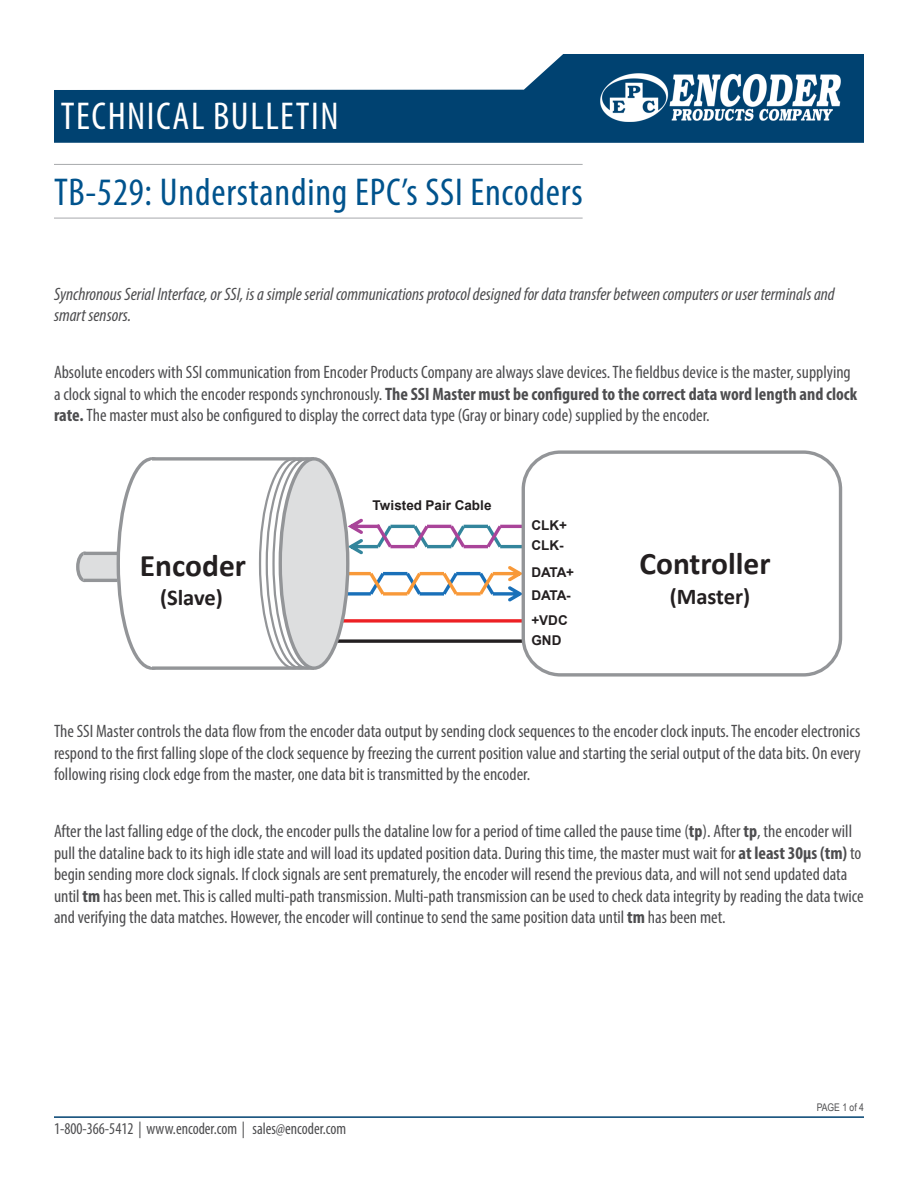
<style>
.page{position:relative;width:918px;height:1188px;background:#fff}
.page>*{position:absolute;margin:0;border:0;box-sizing:border-box;transform-origin:0 0}
.t1{font:condensed 39px "Myriad Pro";letter-spacing:.02em;color:#00538d}
.t2{font:condensed 39px "Myriad Pro";letter-spacing:.04em;color:#fff}
.t3{font:700 31.5px "Calibri";color:#231f20}
.t4{font:700 22.5px "Calibri";letter-spacing:-.005em;color:#231f20}
.t5{font:condensed 18px/21.6px "Myriad Pro";color:#4d4d4f}
.t6{font:italic condensed 18px/21.6px "Myriad Pro";color:#4d4d4f}
.t7{font:condensed 16.5px "Myriad Pro";color:#4d4d4f;scale:.95 1}
.t8{font:700 13.5px/20.2px "Arial";color:#231f20}
.t9{font:700 13.5px/22.6px "Arial";letter-spacing:-.07em;color:#231f20}
.t10{font:10.5px "Arial Narrow";color:#4d4d4f}
.s1{font-weight:700}
</style>
<div class="page">
<hr style="left:54px;top:1116px;width:810px;height:2px;background:#004271">
<svg style="left:54px;top:54px;width:810px;height:89px;fill:#004271"></svg>
<img style="left:598px;top:74px;width:243px;height:48px">
<hr style="left:54px;top:164px;width:529px;height:1px;background:#a7a9ac">
<hr style="left:54px;top:218px;width:529px;height:1px;background:#a7a9ac">
<svg style="left:342px;top:619px;width:180px;height:4px"></svg>
<svg style="left:336px;top:639px;width:186px;height:4px"></svg>
<svg style="left:274px;top:459px;width:67px;height:209px"></svg>
<svg style="left:78px;top:553px;width:13px;height:27px"></svg>
<div style="left:76px;top:552px;width:17px;height:30px;border:3px solid #939598;border-radius:50%"></div>
<div style="left:85px;top:553px;width:33px;height:27px;background:#dddedf"></div>
<div style="left:83px;top:552px;width:36px;height:30px;border:2px solid #dddedf"></div>
<div style="left:117px;top:457px;width:70px;height:213px;border:3px solid #939598;border-radius:50%"></div>
<div style="left:125px;top:459px;width:68px;height:209px;background:#fff;border-radius:50%"></div>
<div style="left:124px;top:458px;width:70px;height:211px;border:2px solid #fff;border-radius:50%"></div>
<svg style="left:152px;top:457px;width:159px;height:4px"></svg>
<svg style="left:152px;top:666px;width:159px;height:4px"></svg>
<hr style="left:83px;top:552px;width:34px;height:3px;background:#939598">
<hr style="left:83px;top:579px;width:34px;height:3px;background:#939598">
<svg style="left:347px;top:592px;width:19px;height:4px"></svg>
<hr style="left:383px;top:572px;width:24px;height:3px;background:#1970b9">
<svg style="left:424px;top:592px;width:15px;height:4px"></svg>
<hr style="left:456px;top:572px;width:25px;height:3px;background:#1970b9">
<hr style="left:334px;top:572px;width:37px;height:3px;background:#f89939">
<svg style="left:366px;top:571px;width:22px;height:25px"></svg>
<svg style="left:383px;top:592px;width:20px;height:4px"></svg>
<svg style="left:439px;top:571px;width:22px;height:25px"></svg>
<svg style="left:403px;top:571px;width:21px;height:25px"></svg>
<hr style="left:420px;top:572px;width:24px;height:3px;background:#f89939">
<svg style="left:456px;top:592px;width:20px;height:4px"></svg>
<svg style="left:476px;top:566px;width:46px;height:36px"></svg>
<hr style="left:500px;top:545px;width:37px;height:3px;background:#33859c">
<hr style="left:464px;top:525px;width:24px;height:3px;background:#33859c">
<hr style="left:427px;top:545px;width:24px;height:3px;background:#33859c">
<hr style="left:390px;top:525px;width:25px;height:3px;background:#33859c">
<hr style="left:500px;top:525px;width:37px;height:3px;background:#a94499">
<svg style="left:483px;top:524px;width:22px;height:25px"></svg>
<hr style="left:464px;top:545px;width:24px;height:3px;background:#a94499">
<svg style="left:410px;top:524px;width:22px;height:25px"></svg>
<svg style="left:447px;top:524px;width:21px;height:25px"></svg>
<hr style="left:427px;top:525px;width:24px;height:3px;background:#a94499">
<hr style="left:390px;top:545px;width:25px;height:3px;background:#a94499">
<div style="left:280px;top:459px;width:68px;height:209px;background:#dddedf;border-radius:50%"></div>
<div style="left:279px;top:457px;width:70px;height:213px;border:3px solid #939598;border-radius:50%"></div>
<div style="left:522px;top:450px;width:320px;height:227px;background:#fff;border:3px solid #939598;border-radius:37px"></div>
<svg style="left:348px;top:519px;width:47px;height:35px"></svg>
<h1 class="t2" style="left:61px;top:93px;width:279px">TECHNICAL BULLETIN</h1>
<h1 class="t1" style="left:54px;top:168px;width:530px">TB-529: Understanding EPC’s SSI Encoders</h1>
<p class="t6" style="left:54px;top:283px;width:782px">Synchronous Serial Interface, or SSI, is a simple serial communications protocol designed for data transfer between computers or user terminals and smart sensors.</p>
<p class="t5" style="left:54px;top:361px;width:805px">Absolute encoders with SSI communication from Encoder Products Company are always slave devices. The fieldbus device is the master, supplying a clock signal to which the encoder responds synchronously. <span class="s1">The SSI Master must be configured to the correct data word length and clock rate.</span> The master must also be configured to display the correct data type (Gray or binary code) supplied by the encoder.</p>
<h2 class="t3" style="left:140px;top:545px;width:108px">Encoder</h2>
<p class="t4" style="left:160px;top:583px;width:64px">(Slave)</p>
<p class="t8" style="left:373px;top:495px;width:120px">Twisted Pair Cable</p>
<p class="t8" style="left:531px;top:515px;width:37px">CLK+<br>CLK-</p>
<p class="t9" style="left:531px;top:561px;width:44px">DATA+<br>DATA-</p>
<p class="t8" style="left:531px;top:610px;width:38px">+VDC<br>GND</p>
<h2 class="t3" style="left:639px;top:544px;width:133px">Controller</h2>
<p class="t4" style="left:670px;top:582px;width:82px">(Master)</p>
<p class="t5" style="left:54px;top:720px;width:808px;text-align:justify">The SSI Master controls the data flow from the encoder data output by sending clock sequences to the encoder clock inputs. The encoder electronics respond to the first falling slope of the clock sequence by freezing the current position value and starting the serial output of the data bits. On every following rising clock edge from the master, one data bit is transmitted by the encoder.</p>
<p class="t5" style="left:54px;top:820px;width:811px">After the last falling edge of the clock, the encoder pulls the dataline low for a period of time called the pause time (<span class="s1">tp</span>). After <span class="s1">tp</span>, the encoder will pull the dataline back to its high idle state and will load its updated position data. During this time, the master must wait for <span class="s1">at least 30µs (tm)</span> to begin sending more clock signals. If clock signals are sent prematurely, the encoder will resend the previous data, and will not send updated data until <span class="s1">tm</span> has been met. This is called multi-path transmission. Multi-path transmission can be used to check data integrity by reading the data twice and verifying the data matches. However, the encoder will continue to send the same position data until <span class="s1">tm</span> has been met.</p>
<p class="t7" style="left:54px;top:1119px;width:309px">1-800-366-5412 | www.encoder.com | sales@encoder.com</p>
<p class="t10" style="left:817px;top:1100px;width:49px">PAGE 1 of 4</p>
</div>
